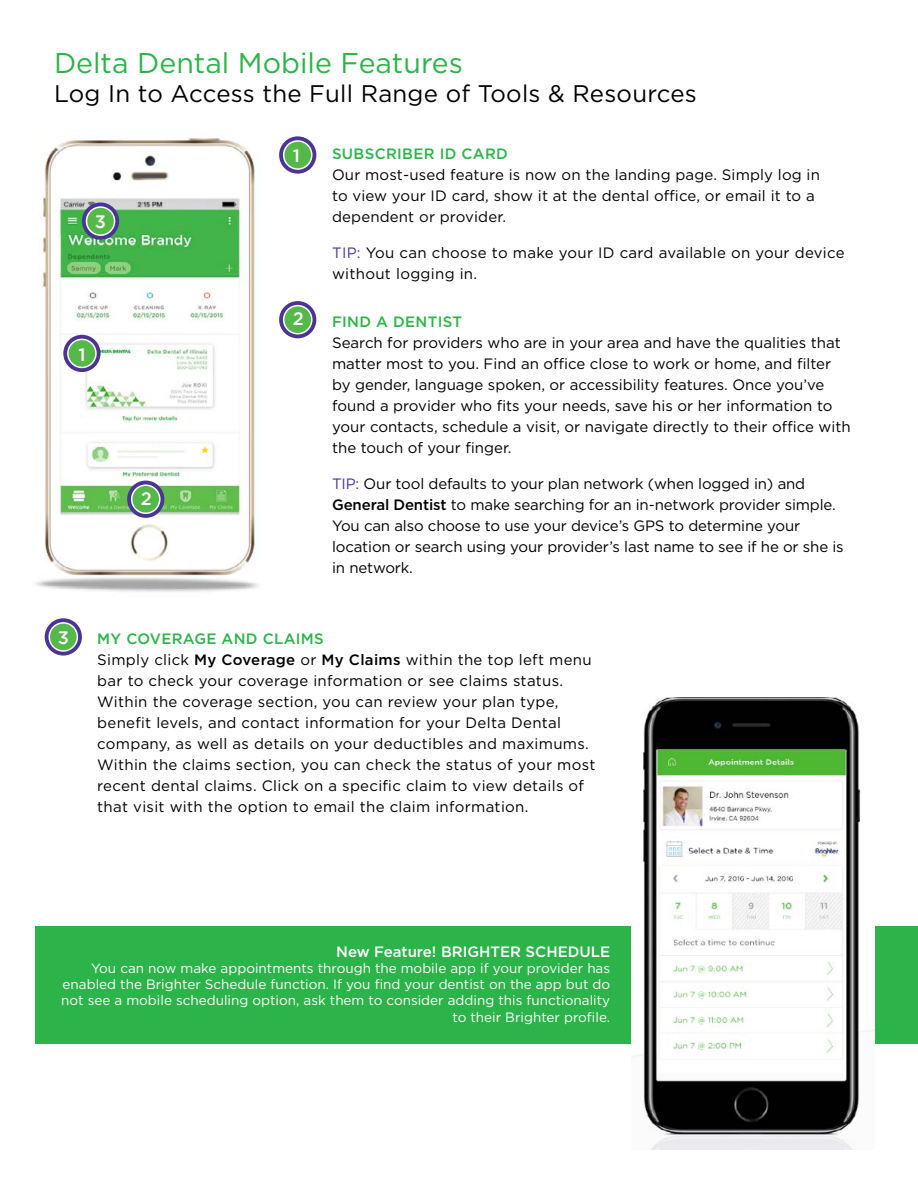
<style>
.page{position:relative;width:918px;height:1188px;background:#fff}
.page>*{position:absolute;margin:0;border:0;box-sizing:border-box;transform-origin:0 0}
.t1{font:28.5px "Gotham";color:#2cb34a}
.t2{font:24px "Gotham";letter-spacing:.01em;color:#000}
.t3{font:500 18px "Gotham";color:#fff}
.t4{font:15px/21px "Gotham";color:#000}
.t5{font:15px/21px "Gotham";letter-spacing:.02em;color:#000}
.t6{font:500 15px "Gotham";letter-spacing:.02em;color:#2cb34a}
.t7{font:500 15px "Gotham";color:#fff}
.t8{font:13.5px/16.2px "Gotham";color:#fff;text-align:right}
.s1{color:#4c3494}
.s2{font-weight:500}
</style>
<div class="page">
<div style="left:35px;top:926px;width:883px;height:118px;background:#2cb34a"></div>
<svg style="left:279px;top:136px;width:37px;height:38px"></svg>
<div style="left:284px;top:141px;width:28px;height:28px;background:#54b948;border-radius:50%"></div>
<div style="left:283px;top:140px;width:30px;height:30px;border:2px solid #fff;border-radius:50%"></div>
<svg style="left:279px;top:301px;width:37px;height:37px"></svg>
<div style="left:284px;top:306px;width:28px;height:28px;background:#54b948;border-radius:50%"></div>
<div style="left:283px;top:305px;width:30px;height:29px;border:2px solid #fff;border-radius:50%"></div>
<svg style="left:45px;top:618px;width:37px;height:38px"></svg>
<div style="left:49px;top:623px;width:28px;height:28px;background:#54b948;border-radius:50%"></div>
<div style="left:49px;top:622px;width:29px;height:30px;border:2px solid #fff;border-radius:50%"></div>
<img style="left:35px;top:138px;width:224px;height:454px">
<svg style="left:82px;top:203px;width:37px;height:37px"></svg>
<div style="left:87px;top:207px;width:28px;height:28px;background:#54b948;border-radius:50%"></div>
<div style="left:86px;top:206px;width:29px;height:30px;border:2px solid #fff;border-radius:50%"></div>
<svg style="left:63px;top:335px;width:38px;height:37px"></svg>
<div style="left:68px;top:339px;width:28px;height:28px;background:#54b948;border-radius:50%"></div>
<div style="left:67px;top:339px;width:30px;height:29px;border:2px solid #fff;border-radius:50%"></div>
<svg style="left:127px;top:481px;width:37px;height:37px"></svg>
<div style="left:132px;top:485px;width:28px;height:28px;background:#54b948;border-radius:50%"></div>
<div style="left:131px;top:484px;width:30px;height:30px;border:2px solid #fff;border-radius:50%"></div>
<img style="left:632px;top:697px;width:242px;height:452px">
<p class="t1" style="left:54px;top:45px;width:411px">Delta Dental Mobile Features</p>
<p class="t2" style="left:54px;top:78px;width:644px">Log In to Access the Full Range of Tools &amp; Resources</p>
<p class="t3" style="left:95px;top:210px;width:13px">3</p>
<p class="t3" style="left:78px;top:342px;width:9px">1</p>
<p class="t3" style="left:141px;top:487px;width:13px">2</p>
<p class="t3" style="left:293px;top:144px;width:9px">1</p>
<p class="t3" style="left:293px;top:307px;width:13px">2</p>
<p class="t6" style="left:332px;top:144px;width:177px">SUBSCRIBER ID CARD</p>
<p class="t4" style="left:332px;top:164px;width:489px">Our most-used feature is now on the landing page. Simply log in to view your ID card, show it at the dental office, or email it to a dependent or provider.</p>
<p class="t5" style="left:332px;top:242px;width:514px"><span class="s1">TIP:</span> You can choose to make your ID card available on your device without logging in.</p>
<p class="t6" style="left:332px;top:312px;width:132px">FIND A DENTIST</p>
<p class="t4" style="left:332px;top:332px;width:520px">Search for providers who are in your area and have the qualities that matter most to you. Find an office close to work or home, and filter by gender, language spoken, or accessibility features. Once you’ve found a provider who fits your needs, save his or her information to your contacts, schedule a visit, or navigate directly to their office with the touch of your finger.</p>
<p class="t4" style="left:332px;top:473px;width:513px"><span class="s1">TIP:</span> Our tool defaults to your plan network (when logged in) and <span class="s2">General Dentist</span> to make searching for an in-network provider simple.<br>You can also choose to use your device’s GPS to determine your location or search using your provider’s last name to see if he or she is in network.</p>
<p class="t3" style="left:58px;top:626px;width:13px">3</p>
<p class="t6" style="left:97px;top:629px;width:228px">MY COVERAGE AND CLAIMS</p>
<p class="t5" style="left:97px;top:649px;width:500px">Simply click <span class="s2">My Coverage</span> or <span class="s2">My Claims</span> within the top left menu bar to check your coverage information or see claims status.<br>Within the coverage section, you can review your plan type, benefit levels, and contact information for your Delta Dental company, as well as details on your deductibles and maximums.<br>Within the claims section, you can check the status of your most recent dental claims. Click on a specific claim to view details of that visit with the option to email the claim information.</p>
<p class="t7" style="left:336px;top:942px;width:276px">New Feature! BRIGHTER SCHEDULE</p>
<p class="t8" style="left:61px;top:960px;width:550px">You can now make appointments through the mobile app if your provider has enabled the Brighter Schedule function. If you find your dentist on the app but do not see a mobile scheduling option, ask them to consider adding this functionality to their Brighter profile.</p>
</div>
